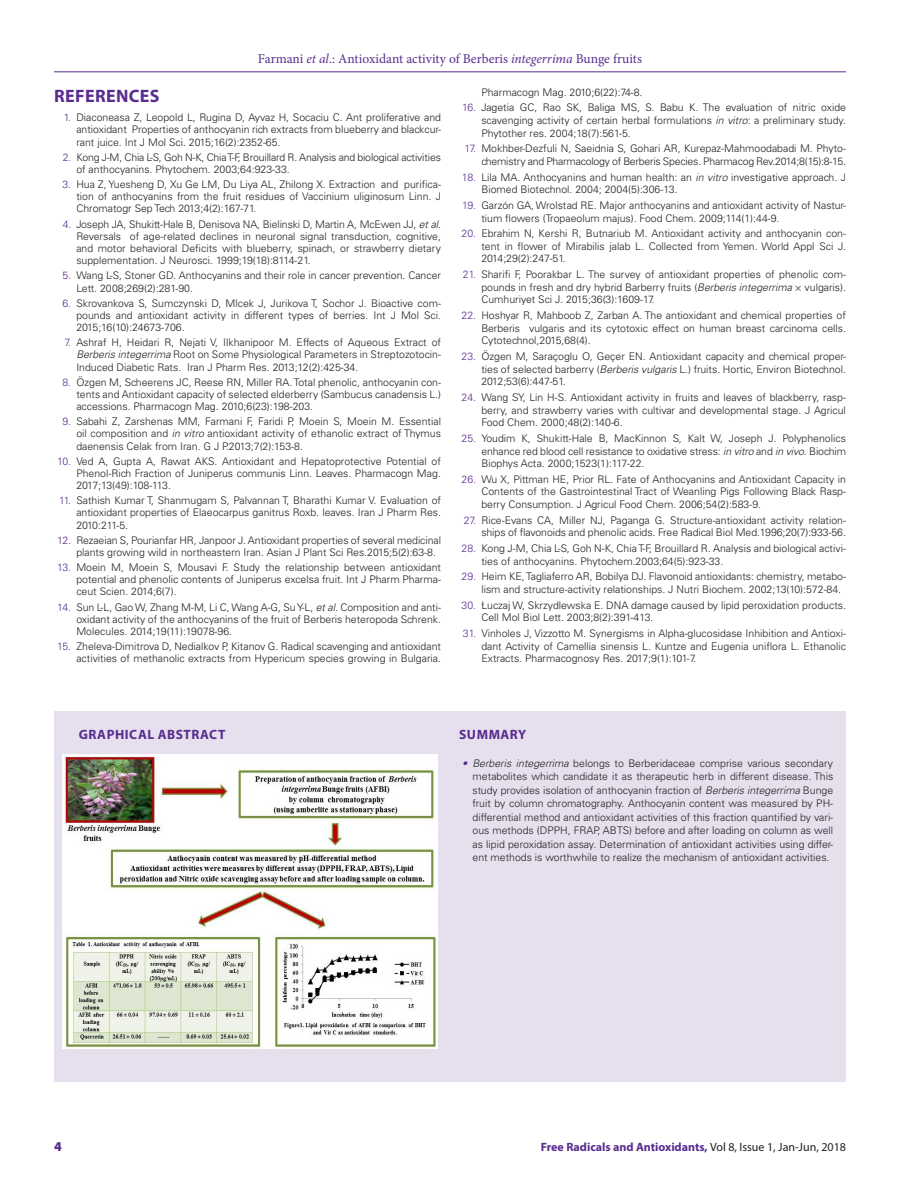
<style>
.page{position:relative;width:918px;height:1188px;background:#fff}
.page>*{position:absolute;margin:0;border:0;box-sizing:border-box;transform-origin:0 0}
._1_HD{font:700 18px "Myriad Pro";letter-spacing:.02em;color:#592c8f}
.t1{font:13.5px "Minion Pro";color:#592c8f}
.ABS_HD{font:700 13.5px "Myriad Pro";letter-spacing:.04em;color:#592c8f}
.t2{font:900 13.5px "Myriad Pro";color:#592c8f}
.t3{font:700 12px "Myriad Pro";color:#592c8f}
.t4{font:300 10.5px/12.1px "Univers LT Std";color:#231f20;text-align:justify}
.t5{font:300 10.5px/12.6px "Univers LT Std";letter-spacing:-.02em;color:#231f20;text-align:right}
.s1{font-style:italic}
.s2{color:#592c8f}
.s3{font-style:italic;color:#592c8f}
.s4{font-weight:400;color:#231f20}
</style>
<div class="page">
<hr style="left:54px;top:72px;width:792px;height:1px;background:#592c8f">
<div style="left:54px;top:711px;width:792px;height:371px;background:#e6e0ee"></div>
<img style="left:62px;top:754px;width:375px;height:295px">
<p class="t1" style="left:258px;top:50px;width:386px">Farmani <span class="s1">et al</span>.: Antioxidant activity of Berberis <span class="s1">integerrima</span> Bunge fruits</p>
<p class="_1_HD" style="left:54px;top:84px;width:107px">REFERENCES</p>
<p class="t4" style="left:76px;top:112px;width:366px;text-indent:-13px"><span class="s2">1.</span> Diaconeasa Z, Leopold L, Rugina D, Ayvaz H, Socaciu C. Ant proliferative and antioxidant Properties of anthocyanin rich extracts from blueberry and blackcur&shy;rant juice. Int J Mol Sci. 2015;16(2):2352-65.</p>
<p class="t4" style="left:76px;top:151px;width:366px;text-indent:-14px"><span class="s2">2.</span> Kong J-M, Chia L-S, Goh N-K, Chia T-F, Brouillard R. Analysis and biological activities of anthocyanins. Phytochem. 2003;64:923-33.</p>
<p class="t4" style="left:76px;top:178px;width:366px;text-indent:-14px"><span class="s2">3.</span> Hua Z, Yuesheng D, Xu Ge LM, Du Liya AL, Zhilong X. Extraction and purifica&shy;tion of anthocyanins from the fruit residues of Vaccinium uliginosum Linn. J Chromatogr Sep Tech 2013;4(2):167-71.</p>
<p class="t4" style="left:76px;top:218px;width:366px;text-indent:-14px"><span class="s2">4.</span> Joseph JA, Shukitt-Hale B, Denisova NA, Bielinski D, Martin A, McEwen JJ, <span class="s1">et al</span>.<br>Reversals of age-related declines in neuronal signal transduction, cognitive, and motor behavioral Deficits with blueberry, spinach, or strawberry dietary supplementation. J Neurosci. 1999;19(18):8114-21.</p>
<p class="t4" style="left:76px;top:270px;width:366px;text-indent:-14px"><span class="s2">5.</span> Wang L-S, Stoner GD. Anthocyanins and their role in cancer prevention. Cancer<br>Lett. 2008;269(2):281-90.</p>
<p class="t4" style="left:76px;top:297px;width:366px;text-indent:-14px"><span class="s2">6.</span> Skrovankova S, Sumczynski D, Mlcek J, Jurikova T, Sochor J. Bioactive com&shy;pounds and antioxidant activity in different types of berries. Int J Mol Sci.<br>2015;16(10):24673-706.</p>
<p class="t4" style="left:76px;top:336px;width:366px;text-indent:-12px"><span class="s2">7.</span> Ashraf H, Heidari R, Nejati V, Ilkhanipoor M. Effects of Aqueous Extract of <span class="s1">Berberis integerrima</span> Root on Some Physiological Parameters in Streptozotocin-Induced Diabetic Rats. Iran J Pharm Res. 2013;12(2):425-34.</p>
<p class="t4" style="left:76px;top:376px;width:366px;text-indent:-14px"><span class="s2">8.</span> Özgen M, Scheerens JC, Reese RN, Miller RA. Total phenolic, anthocyanin con&shy;tents and Antioxidant capacity of selected elderberry (Sambucus canadensis L.) accessions. Pharmacogn Mag. 2010;6(23):198-203.</p>
<p class="t4" style="left:76px;top:415px;width:366px;text-indent:-14px"><span class="s2">9.</span> Sabahi Z, Zarshenas MM, Farmani F, Faridi P, Moein S, Moein M. Essential oil composition and <span class="s1">in vitro</span> antioxidant activity of ethanolic extract of Thymus daenensis Celak from Iran. G J P.2013;7(2):153-8.</p>
<p class="t4" style="left:76px;top:455px;width:366px;text-indent:-19px"><span class="s2">10.</span> Ved A, Gupta A, Rawat AKS. Antioxidant and Hepatoprotective Potential of Phenol-Rich Fraction of Juniperus communis Linn. Leaves. Pharmacogn Mag.<br>2017;13(49):108-113.</p>
<p class="t4" style="left:76px;top:494px;width:366px;text-indent:-17px"><span class="s2">11.</span> Sathish Kumar T, Shanmugam S, Palvannan T, Bharathi Kumar V. Evaluation of antioxidant properties of Elaeocarpus ganitrus Roxb. leaves. Iran J Pharm Res.<br>2010:211-5.</p>
<p class="t4" style="left:76px;top:534px;width:366px;text-indent:-19px"><span class="s2">12.</span> Rezaeian S, Pourianfar HR, Janpoor J. Antioxidant properties of several medicinal plants growing wild in northeastern Iran. Asian J Plant Sci Res.2015;5(2):63-8.</p>
<p class="t4" style="left:76px;top:561px;width:366px;text-indent:-19px"><span class="s2">13.</span> Moein M, Moein S, Mousavi F. Study the relationship between antioxidant potential and phenolic contents of Juniperus excelsa fruit. Int J Pharm Pharma&shy;ceut Scien. 2014;6(7).</p>
<p class="t4" style="left:76px;top:601px;width:366px;text-indent:-19px"><span class="s2">14.</span> Sun L-L, Gao W, Zhang M-M, Li C, Wang A-G, Su Y-L, <span class="s1">et al</span>. Composition and anti&shy;oxidant activity of the anthocyanins of the fruit of Berberis heteropoda Schrenk.<br>Molecules. 2014;19(11):19078-96.</p>
<p class="t4" style="left:57px;top:640px;width:385px;text-align:right"><span class="s2">15.</span> Zheleva-Dimitrova D, Nedialkov P, Kitanov G. Radical scavenging and antioxidant activities of methanolic extracts from Hypericum species growing in Bulgaria.</p>
<p class="t4" style="left:481px;top:86px;width:163px">Pharmacogn Mag. 2010;6(22):74-8.</p>
<p class="t4" style="left:481px;top:101px;width:366px;line-height:12.6px;text-indent:-19px"><span class="s2">16.</span> Jagetia GC, Rao SK, Baliga MS, S. Babu K. The evaluation of nitric oxide scavenging activity of certain herbal formulations <span class="s1">in vitro</span>: a preliminary study.<br>Phytother res. 2004;18(7):561-5.</p>
<p class="t5" style="left:464px;top:142px;width:383px"><span class="s2">17.</span> Mokhber-Dezfuli N, Saeidnia S, Gohari AR, Kurepaz-Mahmoodabadi M. Phyto&shy;chemistry and Pharmacology of Berberis Species. Pharmacog Rev.2014;8(15):8-15.</p>
<p class="t4" style="left:481px;top:171px;width:366px;line-height:12.6px;text-indent:-19px"><span class="s2">18.</span> Lila MA. Anthocyanins and human health: an <span class="s1">in vitro</span> investigative approach. J<br>Biomed Biotechnol. 2004; 2004(5):306-13.</p>
<p class="t4" style="left:481px;top:199px;width:366px;line-height:12.6px;text-indent:-19px"><span class="s2">19.</span> Garzón GA, Wrolstad RE. Major anthocyanins and antioxidant activity of Nastur&shy;tium flowers (Tropaeolum majus). Food Chem. 2009;114(1):44-9.</p>
<p class="t4" style="left:481px;top:227px;width:366px;line-height:12.6px;text-indent:-20px"><span class="s2">20.</span> Ebrahim N, Kershi R, Butnariub M. Antioxidant activity and anthocyanin con&shy;tent in flower of Mirabilis jalab L. Collected from Yemen. World Appl Sci J.<br>2014;29(2):247-51.</p>
<p class="t4" style="left:481px;top:268px;width:366px;line-height:12.6px;text-indent:-18px"><span class="s2">21.</span> Sharifi F, Poorakbar L. The survey of antioxidant properties of phenolic com&shy;pounds in fresh and dry hybrid Barberry fruits (<span class="s1">Berberis integerrima</span> × vulgaris).<br>Cumhuriyet Sci J. 2015;36(3):1609-17.</p>
<p class="t4" style="left:481px;top:309px;width:366px;line-height:12.6px;text-indent:-20px"><span class="s2">22.</span> Hoshyar R, Mahboob Z, Zarban A. The antioxidant and chemical properties of Berberis vulgaris and its cytotoxic effect on human breast carcinoma cells.<br>Cytotechnol,2015,68(4).</p>
<p class="t4" style="left:481px;top:350px;width:366px;line-height:12.6px;text-indent:-20px"><span class="s2">23.</span> Özgen M, Saraçoglu O, Geçer EN. Antioxidant capacity and chemical proper&shy;ties of selected barberry (<span class="s1">Berberis vulgaris</span> L.) fruits. Hortic, Environ Biotechnol.<br>2012;53(6):447-51.</p>
<p class="t4" style="left:481px;top:391px;width:366px;line-height:12.6px;text-indent:-20px"><span class="s2">24.</span> Wang SY, Lin H-S. Antioxidant activity in fruits and leaves of blackberry, rasp&shy;berry, and strawberry varies with cultivar and developmental stage. J Agricul Food Chem. 2000;48(2):140-6.</p>
<p class="t4" style="left:481px;top:432px;width:366px;line-height:12.6px;text-indent:-20px"><span class="s2">25.</span> Youdim K, Shukitt-Hale B, MacKinnon S, Kalt W, Joseph J. Polyphenolics enhance red blood cell resistance to oxidative stress: <span class="s1">in vitro</span> and <span class="s1">in vivo</span>. Biochim Biophys Acta. 2000;1523(1):117-22.</p>
<p class="t4" style="left:481px;top:473px;width:366px;line-height:12.6px;text-indent:-20px"><span class="s2">26.</span> Wu X, Pittman HE, Prior RL. Fate of Anthocyanins and Antioxidant Capacity in Contents of the Gastrointestinal Tract of Weanling Pigs Following Black Rasp&shy;berry Consumption. J Agricul Food Chem. 2006;54(2):583-9.</p>
<p class="t4" style="left:464px;top:514px;width:384px;line-height:12.6px;text-align:right"><span class="s2">27.</span> Rice-Evans CA, Miller NJ, Paganga G. Structure-antioxidant activity relation&shy;ships of flavonoids and phenolic acids. Free Radical Biol Med.1996;20(7):933-56.</p>
<p class="t4" style="left:481px;top:542px;width:366px;line-height:12.6px;text-indent:-20px"><span class="s2">28.</span> Kong J-M, Chia L-S, Goh N-K, Chia T-F, Brouillard R. Analysis and biological activi&shy;ties of anthocyanins. Phytochem.2003;64(5):923-33.</p>
<p class="t4" style="left:481px;top:570px;width:366px;line-height:12.6px;text-indent:-20px"><span class="s2">29.</span> Heim KE, Tagliaferro AR, Bobilya DJ. Flavonoid antioxidants: chemistry, metabo&shy;lism and structure-activity relationships. J Nutri Biochem. 2002;13(10):572-84.</p>
<p class="t4" style="left:481px;top:599px;width:366px;line-height:12.6px;text-indent:-20px"><span class="s2">30.</span> Łuczaj W, Skrzydlewska E. DNA damage caused by lipid peroxidation products.<br>Cell Mol Biol Lett. 2003;8(2):391-413.</p>
<p class="t4" style="left:481px;top:627px;width:366px;line-height:12.6px;text-indent:-18px"><span class="s2">31.</span> Vinholes J, Vizzotto M. Synergisms in Alpha-glucosidase Inhibition and Antioxi&shy;dant Activity of Camellia sinensis L. Kuntze and Eugenia uniflora L. Ethanolic Extracts. Pharmacognosy Res. 2017;9(1):101-7.</p>
<p class="ABS_HD" style="left:79px;top:725px;width:148px">GRAPHICAL ABSTRACT</p>
<p class="ABS_HD" style="left:459px;top:725px;width:69px">SUMMARY</p>
<p class="t4" style="left:472px;top:757px;width:362px;line-height:13.5px;text-indent:-10px"><span class="s3">•</span> <span class="s1">Berberis integerrima</span> belongs to Berberidaceae comprise various secondary metabolites which candidate it as therapeutic herb in different disease. This study provides isolation of anthocyanin fraction of <span class="s1">Berberis integerrima</span> Bunge fruit by column chromatography. Anthocyanin content was measured by PH&shy;differential method and antioxidant activities of this fraction quantified by vari&shy;ous methods (DPPH, FRAP, ABTS) before and after loading on column as well as lipid peroxidation assay. Determination of antioxidant activities using differ&shy;ent methods is worthwhile to realize the mechanism of antioxidant activities.</p>
<p class="t2" style="left:54px;top:1137px;width:9px">4</p>
<p class="t3" style="left:541px;top:1139px;width:307px">Free Radicals and Antioxidants, <span class="s4">Vol 8, Issue 1, Jan-Jun, 2018</span></p>
</div>
